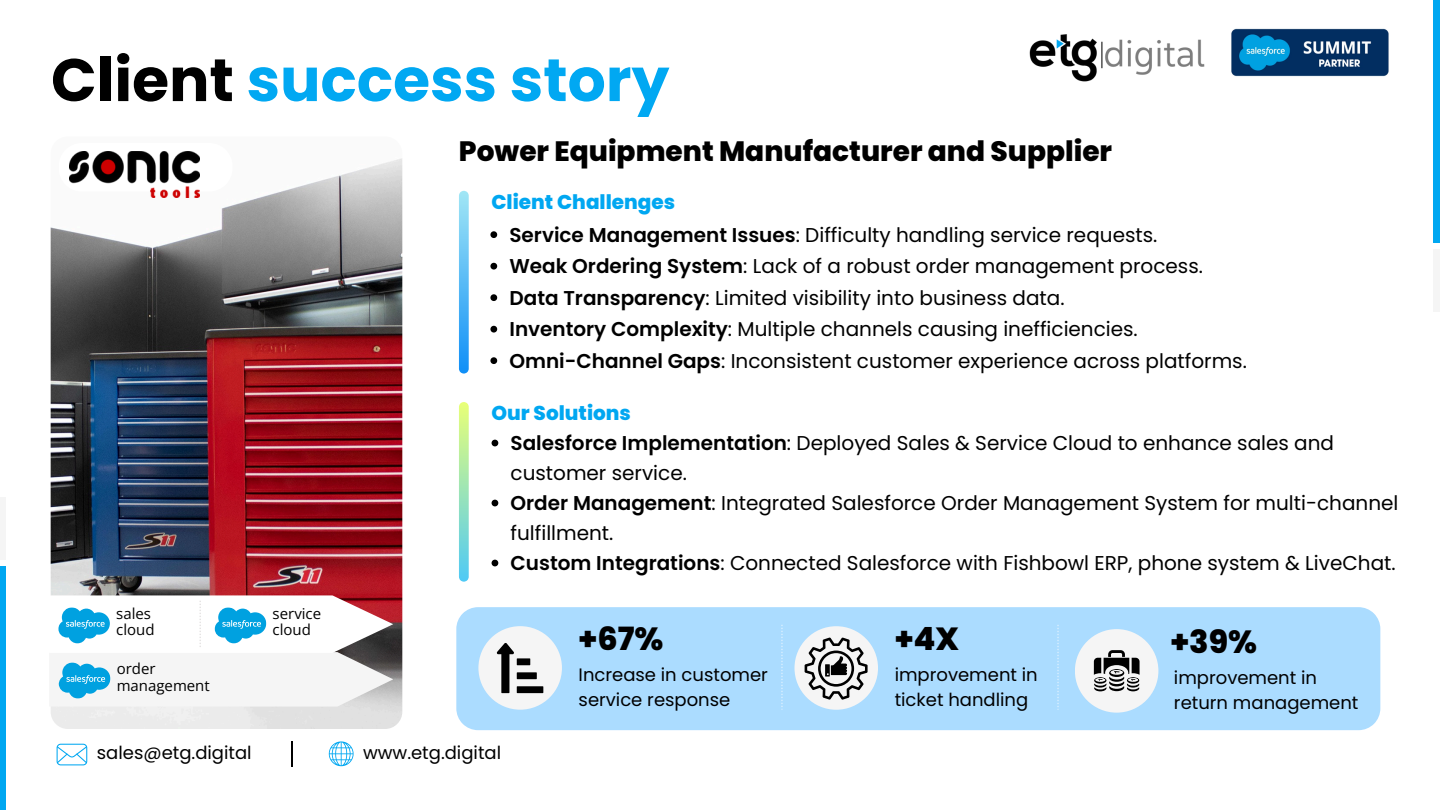
<style>
.page{position:relative;width:1440px;height:810px;background:#fff}
.page>*{position:absolute;margin:0;border:0;box-sizing:border-box;transform-origin:0 0}
.t1{font:700 60px "Poppins";color:#01a8f2}
.t2{font:800 32px "Poppins";color:#000}
.t3{font:800 28px "Poppins";color:#000}
.t4{font:20px/30px "Poppins";color:#000}
.t5{font:800 20px "Poppins";color:#00a7f1}
.t6{font:18px/24.8px "Poppins";color:#000}
.t7{font:15px/16.5px "Open Sans";color:#000}
.s1{color:#000}
.s2{font-weight:600}
</style>
<div class="page">
<svg style="left:329px;top:741px;width:25px;height:25px"></svg>
<svg style="left:57px;top:744px;width:30px;height:21px"></svg>
<hr style="left:291px;top:741px;width:2px;height:25px;background:#000">
<div style="left:0;top:567px;width:6px;height:243px;background:#00a7f1"></div>
<div style="left:0;top:497px;width:6px;height:63px;background:#f5f5f5"></div>
<div style="left:1434px;top:0;width:6px;height:243px;background:#00a7f1"></div>
<div style="left:1434px;top:250px;width:6px;height:62px;background:#f5f5f5"></div>
<svg style="left:459px;top:191px;width:10px;height:183px;background:#5fbdf6"></svg>
<svg style="left:459px;top:402px;width:10px;height:180px;background:#9fe5b9"></svg>
<svg style="left:490px;top:231px;width:7px;height:7px"></svg>
<svg style="left:490px;top:263px;width:7px;height:7px"></svg>
<svg style="left:490px;top:294px;width:7px;height:7px"></svg>
<svg style="left:490px;top:326px;width:7px;height:7px"></svg>
<svg style="left:490px;top:357px;width:7px;height:7px"></svg>
<svg style="left:492px;top:440px;width:6px;height:6px"></svg>
<svg style="left:492px;top:500px;width:6px;height:6px"></svg>
<svg style="left:492px;top:560px;width:6px;height:6px"></svg>
<img style="left:51px;top:136px;width:351px;height:593px;border-radius:17px">
<svg style="left:59px;top:143px;width:174px;height:49px"></svg>
<img style="left:70px;top:152px;width:130px;height:46px">
<div style="left:456px;top:607px;width:924px;height:123px;background:#abdcff"></div>
<svg style="left:782px;top:625px;width:1px;height:85px"></svg>
<div style="left:478px;top:626px;width:84px;height:84px;background:#f5f5f5;border-radius:50%"></div>
<svg style="left:1058px;top:625px;width:1px;height:85px"></svg>
<div style="left:794px;top:626px;width:84px;height:84px;background:#f5f5f5;border-radius:50%"></div>
<div style="left:1075px;top:629px;width:83px;height:84px;background:#f5f5f5;border-radius:50%"></div>
<svg style="left:497px;top:643px;width:46px;height:50px"></svg>
<svg style="left:1094px;top:650px;width:46px;height:41px"></svg>
<svg style="left:805px;top:637px;width:63px;height:63px"></svg>
<svg style="left:51px;top:595px;width:342px;height:112px"></svg>
<img style="left:1029px;top:34px;width:176px;height:48px">
<img style="left:1231px;top:28px;width:158px;height:49px">
<p class="t1" style="left:51px;top:38px;width:620px"><span class="s1">Client</span> success story</p>
<p class="t3" style="left:459px;top:132px;width:655px">Power Equipment Manufacturer and Supplier</p>
<p class="t5" style="left:491px;top:188px;width:185px">Client Challenges</p>
<p class="t4" style="left:509px;top:220px;width:649px"><span class="s2">Service Management Issues</span>: Difficulty handling service requests.</p>
<p class="t4" style="left:509px;top:251px;width:695px"><span class="s2">Weak Ordering System</span>: Lack of a robust order management process.</p>
<p class="t4" style="left:509px;top:283px;width:557px"><span class="s2">Data Transparency</span>: Limited visibility into business data.</p>
<p class="t4" style="left:509px;top:314px;width:630px"><span class="s2">Inventory Complexity</span>: Multiple channels causing inefficiencies.</p>
<p class="t4" style="left:509px;top:346px;width:739px"><span class="s2">Omni-Channel Gaps</span>: Inconsistent customer experience across platforms.</p>
<p class="t5" style="left:491px;top:399px;width:141px">Our Solutions</p>
<p class="t4" style="left:511px;top:428px;width:825px"><span class="s2">Salesforce Implementation</span>: Deployed Sales &amp; Service Cloud to enhance sales and customer service.</p>
<p class="t4" style="left:511px;top:488px;width:889px"><span class="s2">Order Management</span>: Integrated Salesforce Order Management System for multi-channel fulfillment.</p>
<p class="t4" style="left:511px;top:548px;width:887px"><span class="s2">Custom Integrations</span>: Connected Salesforce with Fishbowl ERP, phone system &amp; LiveChat.</p>
<h5 class="t7" style="left:116px;top:605px;width:36px">sales</h5>
<p class="t7" style="left:116px;top:621px;width:40px">cloud</p>
<p class="t7" style="left:117px;top:660px;width:95px">order management</p>
<p class="t7" style="left:273px;top:605px;width:50px">service</p>
<p class="t7" style="left:273px;top:621px;width:40px">cloud</p>
<p class="t6" style="left:97px;top:741px;width:156px">sales@etg.digital</p>
<h1 class="t6" style="left:363px;top:741px;width:140px">www.etg.digital</h1>
<h5 class="t2" style="left:579px;top:617px;width:86px">+67%</h5>
<p class="t6" style="left:579px;top:663px;width:191px">Increase in customer service response</p>
<p class="t2" style="left:895px;top:617px;width:66px">+4X</p>
<p class="t6" style="left:895px;top:663px;width:145px">improvement in ticket handling</p>
<p class="t2" style="left:1170px;top:620px;width:88px">+39%</p>
<p class="t6" style="left:1174px;top:666px;width:186px">improvement in return management</p>
</div>
